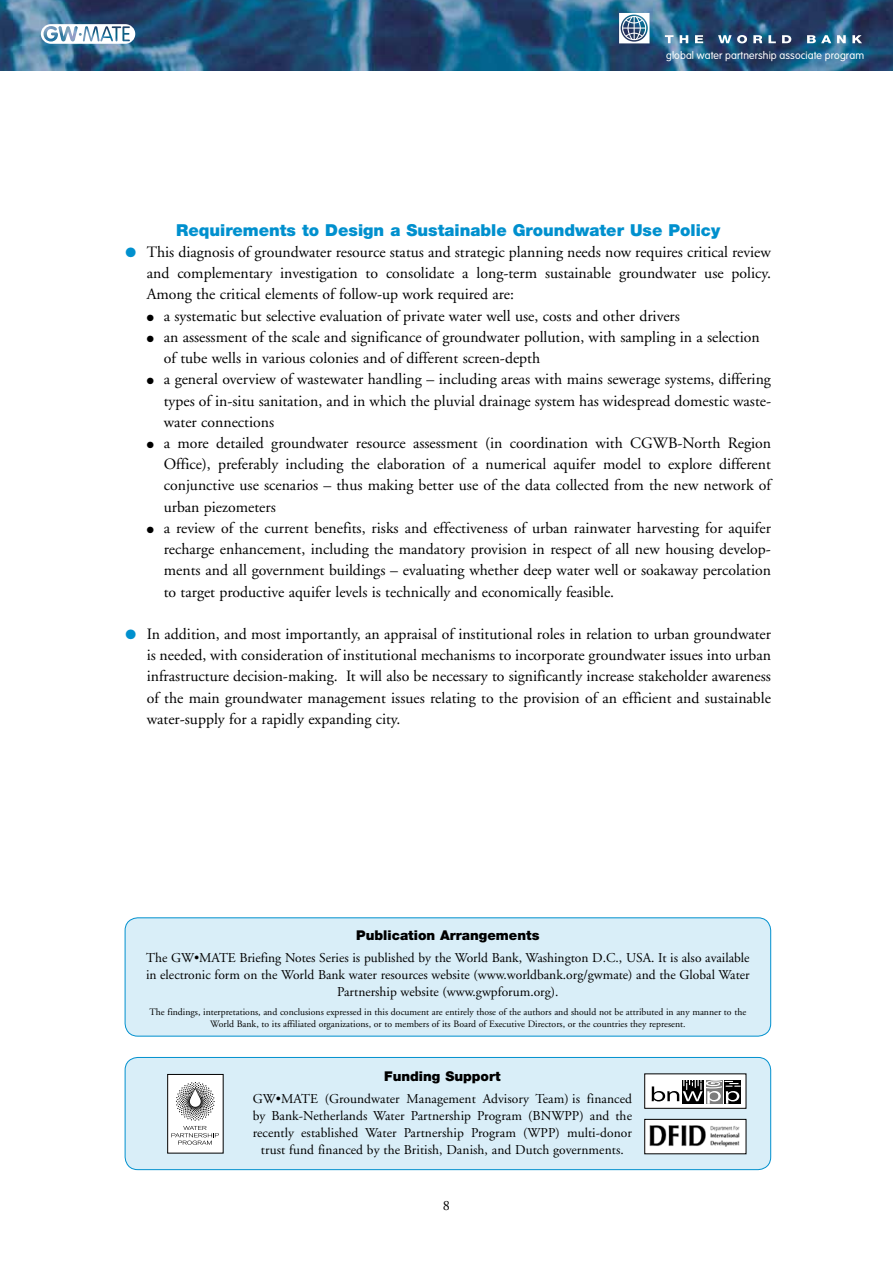
<style>
.page{position:relative;width:893px;height:1263px;background:#fff}
.page>*{position:absolute;margin:0;border:0;box-sizing:border-box;transform-origin:0 0}
.t1{font:900 16.5px "Helvetica Neue";color:#0090ce}
.t2{font:15.75px/21.3px "Adobe Garamond";color:#000;text-align:justify}
.t3{font:14.25px "Adobe Garamond";color:#000}
.t4{font:13.5px/17.2px "Adobe Garamond";color:#000;text-align:center}
.t5{font:900 13.5px "Helvetica Neue";color:#000}
.t6{font:300 10.5px "VAG Rounded";letter-spacing:.01em;color:#fff}
.t7{font:9.75px/12px "Adobe Garamond";color:#000;text-align:center}
.s1{color:#0090ce}
</style>
<div class="page">
<img style="left:0;top:0;width:893px;height:70px">
<svg style="left:619px;top:13px;width:30px;height:30px"></svg>
<svg style="left:665px;top:35px;width:8px;height:8px"></svg>
<svg style="left:680px;top:35px;width:8px;height:8px"></svg>
<svg style="left:695px;top:35px;width:8px;height:8px"></svg>
<svg style="left:718px;top:35px;width:29px;height:8px"></svg>
<svg style="left:753px;top:35px;width:9px;height:8px"></svg>
<svg style="left:768px;top:35px;width:8px;height:8px"></svg>
<svg style="left:782px;top:35px;width:9px;height:8px"></svg>
<svg style="left:807px;top:35px;width:24px;height:8px"></svg>
<svg style="left:837px;top:35px;width:9px;height:8px"></svg>
<svg style="left:852px;top:35px;width:10px;height:8px"></svg>
<svg style="left:41px;top:24px;width:94px;height:20px"></svg>
<div style="left:125px;top:1057px;width:646px;height:112px;background:#d9eef8;border-radius:13px"></div>
<div style="left:125px;top:1057px;width:646px;height:113px;border:1px solid #0090ce;border-radius:13px"></div>
<div style="left:125px;top:918px;width:646px;height:118px;background:#d9eef8;border-radius:13px"></div>
<div style="left:125px;top:917px;width:646px;height:119px;border:1px solid #0090ce;border-radius:13px"></div>
<div style="left:645px;top:1074px;width:101px;height:34px;background:#fff"></div>
<svg style="left:652px;top:1080px;width:89px;height:24px"></svg>
<div style="left:644px;top:1073px;width:102px;height:36px;border:1px solid #000"></div>
<div style="left:168px;top:1074px;width:55px;height:79px;background:#fff"></div>
<div style="left:167px;top:1074px;width:57px;height:79px;border:1px solid #000"></div>
<img style="left:646px;top:1121px;width:98px;height:31px">
<div style="left:644px;top:1119px;width:102px;height:35px;border:1px solid #000"></div>
<svg style="left:171px;top:1082px;width:48px;height:63px"></svg>
<p class="t6" style="left:666px;top:49px;width:199px">global water partnership associate program</p>
<p class="t1" style="left:176px;top:220px;width:545px">Requirements to Design a Sustainable Groundwater Use Policy</p>
<p class="t2" style="left:147px;top:242px;width:626px;text-indent:-21px"><span class="s1">●</span> This diagnosis of groundwater resource status and strategic planning needs now requires critical review and complementary investigation to consolidate a long-term sustainable groundwater use policy.<br>Among the critical elements of follow-up work required are:</p>
<p class="t2" style="left:147px;top:305px;width:535px">● a systematic but selective evaluation of private water well use, costs and other drivers</p>
<p class="t2" style="left:164px;top:327px;width:597px;text-indent:-17px">● an assessment of the scale and significance of groundwater pollution, with sampling in a selection of tube wells in various colonies and of different screen-depth</p>
<p class="t2" style="left:164px;top:369px;width:609px;text-indent:-17px">● a general overview of wastewater handling – including areas with mains sewerage systems, differing types of in-situ sanitation, and in which the pluvial drainage system has widespread domestic waste&shy;water connections</p>
<p class="t2" style="left:164px;top:433px;width:609px;text-indent:-17px">● a more detailed groundwater resource assessment (in coordination with CGWB-North Region Office), preferably including the elaboration of a numerical aquifer model to explore different conjunctive use scenarios – thus making better use of the data collected from the new network of urban piezometers</p>
<p class="t2" style="left:164px;top:518px;width:609px;text-indent:-17px">● a review of the current benefits, risks and effectiveness of urban rainwater harvesting for aquifer recharge enhancement, including the mandatory provision in respect of all new housing develop&shy;ments and all government buildings – evaluating whether deep water well or soakaway percolation to target productive aquifer levels is technically and economically feasible.</p>
<p class="t2" style="left:147px;top:624px;width:626px;text-indent:-21px"><span class="s1">●</span> In addition, and most importantly, an appraisal of institutional roles in relation to urban groundwater is needed, with consideration of institutional mechanisms to incorporate groundwater issues into urban infrastructure decision-making. It will also be necessary to significantly increase stakeholder awareness of the main groundwater management issues relating to the provision of an efficient and sustainable water-supply for a rapidly expanding city.</p>
<p class="t5" style="left:356px;top:927px;width:185px">Publication Arrangements</p>
<p class="t4" style="left:146px;top:949px;width:605px">The GW•MATE Briefing Notes Series is published by the World Bank, Washington D.C., USA. It is also available in electronic form on the World Bank water resources website (www.worldbank.org/gwmate) and the Global Water<br>Partnership website (www.gwpforum.org).</p>
<p class="t7" style="left:149px;top:1006px;width:598px">The findings, interpretations, and conclusions expressed in this document are entirely those of the authors and should not be attributed in any manner to the<br>World Bank, to its affiliated organizations, or to members of its Board of Executive Directors, or the countries they represent.</p>
<p class="t5" style="left:384px;top:1068px;width:118px">Funding Support</p>
<p class="t4" style="left:253px;top:1090px;width:381px">GW•MATE (Groundwater Management Advisory Team) is financed by Bank-Netherlands Water Partnership Program (BNWPP) and the recently established Water Partnership Program (WPP) multi-donor trust fund financed by the British, Danish, and Dutch governments.</p>
<p class="t3" style="left:443px;top:1197px;width:9px">8</p>
</div>
